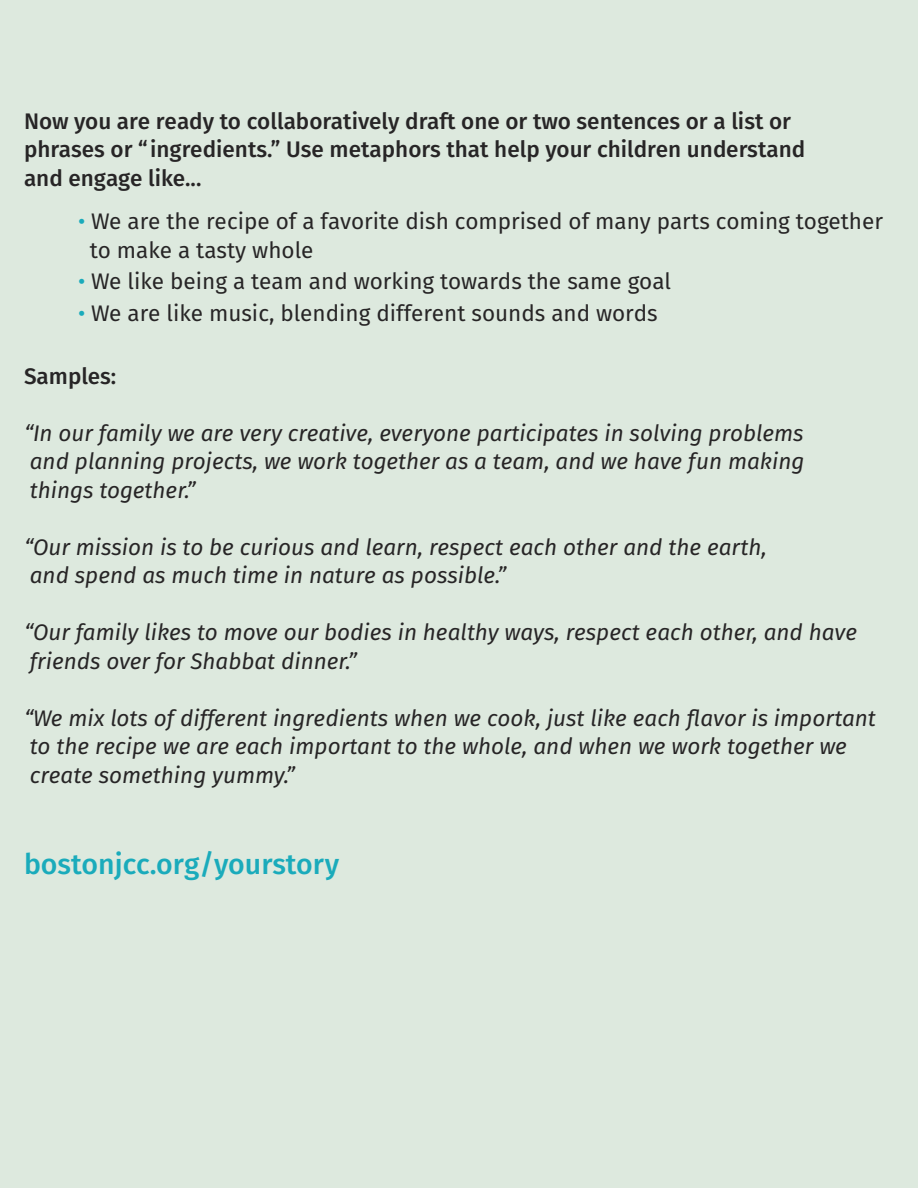
<style>
.page{position:relative;width:918px;height:1188px;background:#dde9de}
.page>*{position:absolute;margin:0;border:0;box-sizing:border-box;transform-origin:0 0}
.t1{font:500 28.5px "Fira Sans";color:#1aabbb}
.t2{font:italic 22.5px/28.5px "Fira Sans";color:#272526}
.t3{font:22.5px/28.5px "Fira Sans";color:#272526}
.t4{font:500 22.5px/28.5px "Fira Sans";color:#272526}
.s1{color:#1aabbb}
</style>
<div class="page">
<p class="t4" style="left:24px;top:108px;width:783px">Now you are ready to collaboratively draft one or two sentences or a list or phrases or “ingredients.” Use metaphors that help your children understand and engage like...</p>
<p class="t3" style="left:90px;top:209px;width:795px;text-indent:-12px"><span class="s1">•</span> We are the recipe of a favorite dish comprised of many parts coming together to make a tasty whole</p>
<p class="t3" style="left:78px;top:269px;width:595px"><span class="s1">•</span> We like being a team and working towards the same goal</p>
<p class="t3" style="left:78px;top:300px;width:581px"><span class="s1">•</span> We are like music, blending different sounds and words</p>
<p class="t4" style="left:24px;top:363px;width:94px">Samples:</p>
<p class="t2" style="left:24px;top:420px;width:782px;text-align:justify">“In our family we are very creative, everyone participates in solving problems and planning projects, we work together as a team, and we have fun making things together.”</p>
<p class="t2" style="left:24px;top:534px;width:744px">“Our mission is to be curious and learn, respect each other and the earth, and spend as much time in nature as possible.”</p>
<p class="t2" style="left:24px;top:620px;width:835px">“Our family likes to move our bodies in healthy ways, respect each other, and have friends over for Shabbat dinner.”</p>
<p class="t2" style="left:24px;top:705px;width:853px">“We mix lots of different ingredients when we cook, just like each flavor is important to the recipe we are each important to the whole, and when we work together we create something yummy.”</p>
<p class="t1" style="left:24px;top:844px;width:317px">bostonjcc.org/yourstory</p>
</div>
